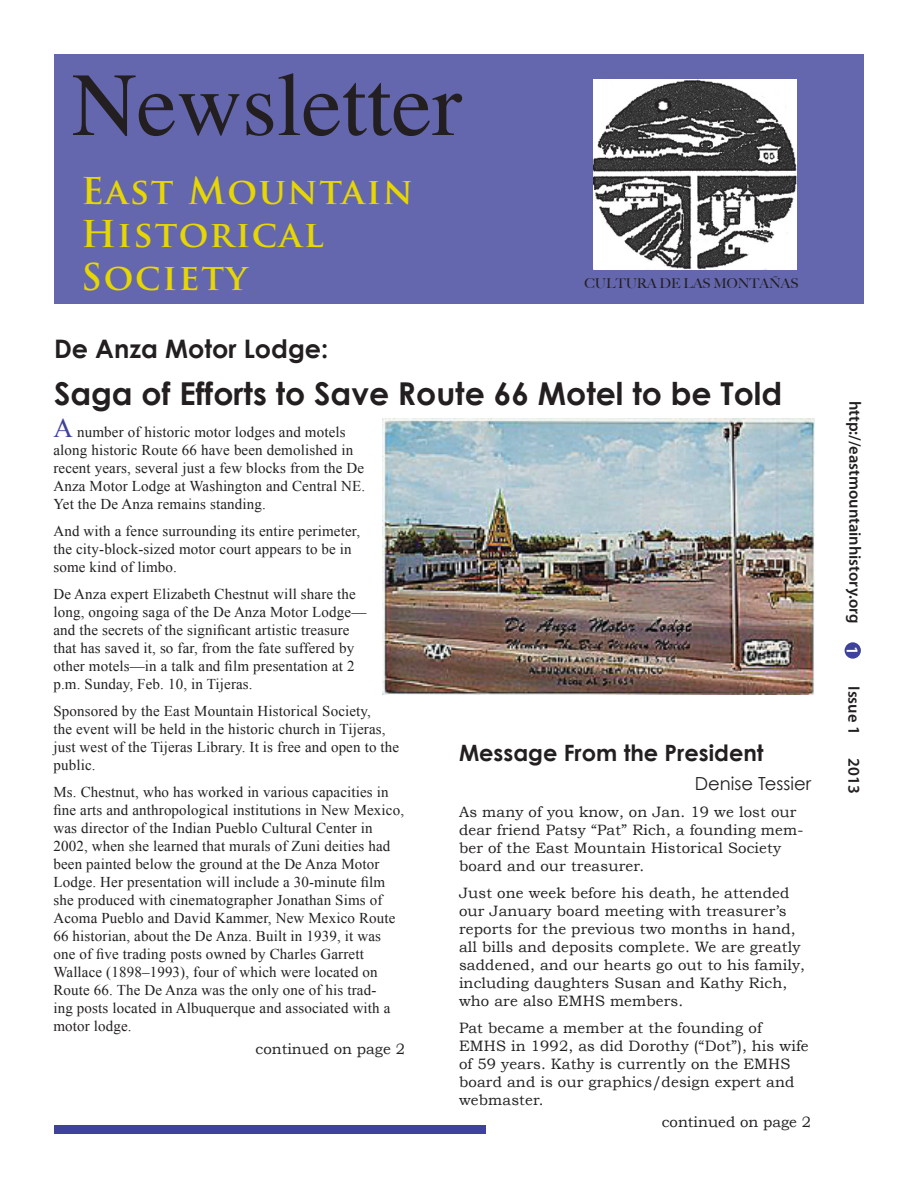
<style>
.page{position:relative;width:918px;height:1188px;background:#fff}
.page>*{position:absolute;margin:0;border:0;box-sizing:border-box;transform-origin:0 0}
.t1{font:90px "Times";color:#231f20}
.t2{font:700 36px/43.2px "Trajan Pro";letter-spacing:.05em;color:#e6d601}
.t3{font:700 31.5px "Century Gothic";color:#231f20}
.t4{font:700 25.5px "Century Gothic";color:#231f20}
.t5{font:700 22.5px "Century Gothic";color:#231f20}
.t6{font:18px "Century Gothic";color:#231f20}
.t7{font:600 16.5px "Myriad Pro";color:#231f20}
.t8{font:600 16.5px "Myriad Pro";color:#fff}
.t9{font:15px/18px "Times New Roman";letter-spacing:.01em;color:#231f20}
.t10{font:15px/18px "Bookman Old Style";letter-spacing:.01em;color:#231f20}
.t11{font:500 13.5px "Big Caslon";color:#231f20}
.s1{font-size:27px;color:#3e429a}
</style>
<div class="page">
<div style="left:54px;top:55px;width:810px;height:249px;background:#6467ae"></div>
<img style="left:593px;top:80px;width:203px;height:189px">
<div style="left:845px;top:642px;width:16px;height:17px;background:#3e429a;border-radius:50%"></div>
<div style="left:54px;top:1125px;width:432px;height:9px;background:#3e429a"></div>
<img style="left:382px;top:418px;width:432px;height:276px">
<h1 class="t1" style="left:72px;top:21px;width:391px">Newsletter</h1>
<h2 class="t2" style="left:81px;top:169px;width:334px">East Mountain<br>Historical<br>Society</h2>
<p class="t11" style="left:584px;top:275px;width:216px">CULTURA DE LAS MONTAÑAS</p>
<h3 class="t4" style="left:54px;top:333px;width:276px">De Anza Motor Lodge:</h3>
<h3 class="t3" style="left:54px;top:374px;width:730px">Saga of Efforts to Save Route 66 Motel to be Told</h3>
<p class="t9" style="left:53px;top:423px;width:313px"><span class="s1">A</span> number of historic motor lodges and motels along historic Route 66 have been demolished in recent years, several just a few blocks from the De Anza Motor Lodge at Washington and Central NE.<br>Yet the De Anza remains standing.</p>
<p class="t9" style="left:53px;top:522px;width:308px">And with a fence surrounding its entire perimeter, the city-block-sized motor court appears to be in some kind of limbo.</p>
<p class="t9" style="left:53px;top:585px;width:314px">De Anza expert Elizabeth Chestnut will share the long, ongoing saga of the De Anza Motor Lodge— and the secrets of the significant artistic treasure that has saved it, so far, from the fate suffered by other motels—in a talk and film presentation at 2 p.m. Sunday, Feb. 10, in Tijeras.</p>
<p class="t9" style="left:53px;top:702px;width:347px">Sponsored by the East Mountain Historical Society,<br>the event will be held in the historic church in Tijeras, just west of the Tijeras Library. It is free and open to the public.</p>
<p class="t9" style="left:53px;top:783px;width:352px">Ms. Chestnut, who has worked in various capacities in fine arts and anthropological institutions in New Mexico, was director of the Indian Pueblo Cultural Center in 2002, when she learned that murals of Zuni deities had been painted below the ground at the De Anza Motor Lodge. Her presentation will include a 30-minute film she produced with cinematographer Jonathan Sims of Acoma Pueblo and David Kammer, New Mexico Route 66 historian, about the De Anza. Built in 1939, it was one of five trading posts owned by Charles Garrett Wallace (1898–1993), four of which were located on Route 66. The De Anza was the only one of his trad-<br>ing posts located in Albuquerque and associated with a motor lodge.</p>
<p class="t10" style="left:256px;top:1040px;width:151px">continued on page 2</p>
<h3 class="t5" style="left:459px;top:739px;width:306px">Message From the President</h3>
<p class="t6" style="left:695px;top:772px;width:118px">Denise Tessier</p>
<p class="t10" style="left:459px;top:803px;width:346px">As many of you know, on Jan. 19 we lost our dear friend Patsy “Pat” Rich, a founding mem&shy;ber of the East Mountain Historical Society board and our treasurer.</p>
<p class="t10" style="left:459px;top:884px;width:348px">Just one week before his death, he attended our January board meeting with treasurer’s reports for the previous two months in hand, all bills and deposits complete. We are greatly saddened, and our hearts go out to his family, including daughters Susan and Kathy Rich, who are also EMHS members.</p>
<p class="t10" style="left:459px;top:1019px;width:351px">Pat became a member at the founding of EMHS in 1992, as did Dorothy (“Dot”), his wife of 59 years. Kathy is currently on the EMHS board and is our graphics/design expert and webmaster.</p>
<p class="t10" style="left:662px;top:1113px;width:151px">continued on page 2</p>
<p class="t7" style="left:866px;top:401px;width:224px;rotate:90deg">http://eastmountainhistory.org</p>
<p class="t8" style="left:863px;top:646px;width:10px;rotate:90deg">1</p>
<p class="t7" style="left:865px;top:686px;width:50px;rotate:90deg">Issue 1</p>
<p class="t7" style="left:865px;top:758px;width:37px;rotate:90deg">2013</p>
</div>
